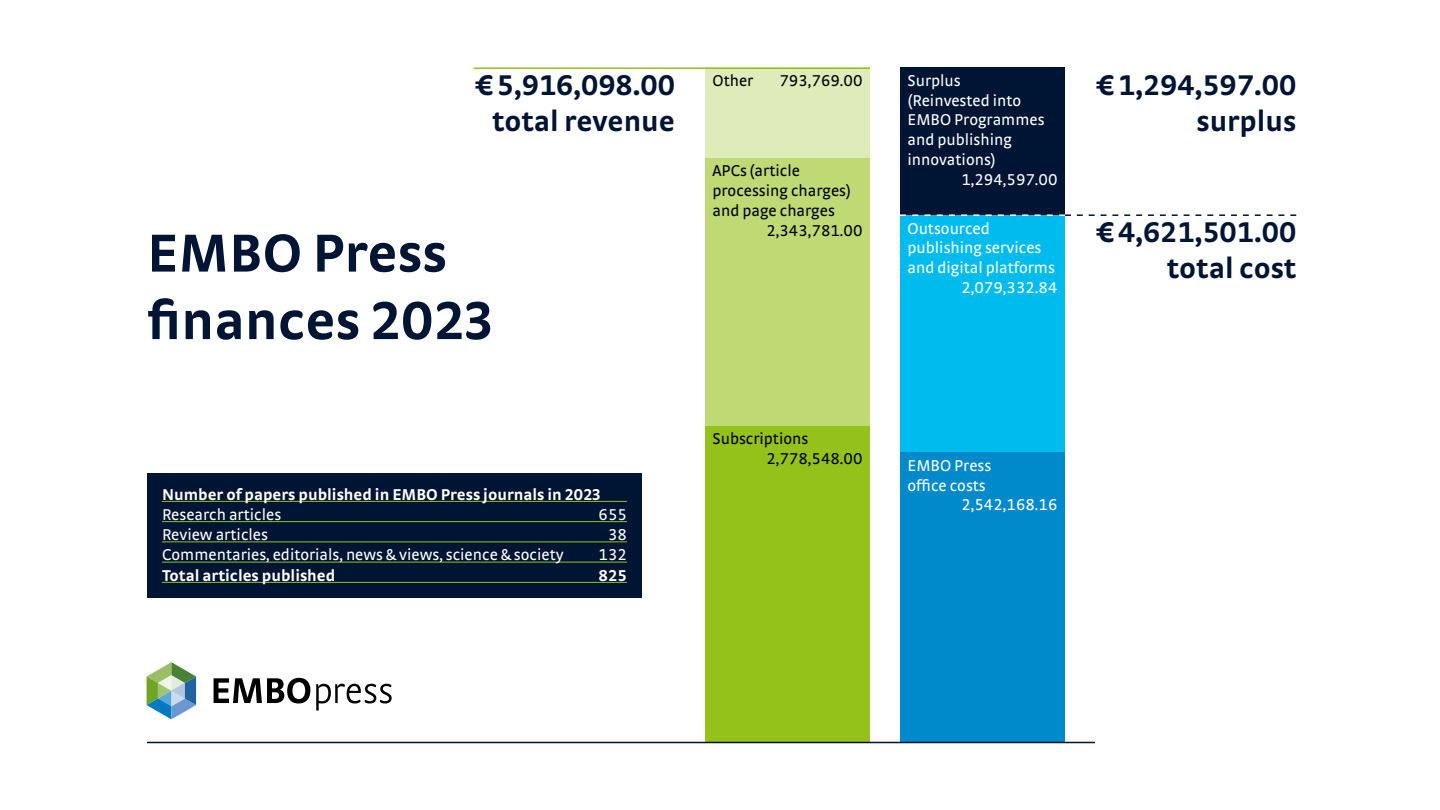
<style>
.page{position:relative;width:1440px;height:810px;background:#fff}
.page>*{position:absolute;margin:0;border:0;box-sizing:border-box;transform-origin:0 0}
.t1{font:700 56.25px/67.5px "Strada Pro";color:#001433}
.totals{font:700 30px "Strada Pro";color:#001433}
.in_bar{font:16.5px/19.8px "Strada Pro";color:#fff}
.in_bar-2{font:16.5px/19.8px "Strada Pro";color:#000}
.publishing_table{font:16.5px "Strada Pro";color:#fff}
.publishing_table-2{font:700 16.5px "Strada Pro";color:#fff}
</style>
<div class="page">
<div style="left:705px;top:425px;width:165px;height:317px;background:#94c11a"></div>
<div style="left:705px;top:158px;width:165px;height:267px;background:#bfda75"></div>
<div style="left:705px;top:68px;width:165px;height:90px;background:#dfecba"></div>
<div style="left:147px;top:473px;width:495px;height:125px;background:#001433"></div>
<hr style="left:162px;top:501px;width:465px;height:1px;background:#94c11a">
<hr style="left:162px;top:521px;width:465px;height:1px;background:#94c11a">
<hr style="left:162px;top:542px;width:465px;height:1px;background:#94c11a">
<hr style="left:162px;top:562px;width:465px;height:1px;background:#94c11a">
<hr style="left:162px;top:582px;width:465px;height:1px;background:#94c11a">
<hr style="left:474px;top:68px;width:396px;height:1px;background:#94c11a">
<div style="left:900px;top:215px;width:165px;height:237px;background:#0be"></div>
<div style="left:900px;top:68px;width:165px;height:147px;background:#001433"></div>
<div style="left:900px;top:452px;width:165px;height:290px;background:#008acb"></div>
<svg style="left:316px;top:684px;width:76px;height:27px"></svg>
<svg style="left:214px;top:678px;width:96px;height:25px"></svg>
<svg style="left:147px;top:662px;width:49px;height:57px"></svg>
<svg style="left:900px;top:214px;width:396px;height:2px"></svg>
<hr style="left:147px;top:742px;width:948px;height:1px;background:#001433">
<p class="totals" style="left:474px;top:63px;width:203px">€5,916,098.00</p>
<p class="in_bar-2" style="left:712px;top:70px;width:42px">Other</p>
<p class="in_bar-2" style="left:780px;top:70px;width:84px">793,769.00</p>
<p class="totals" style="left:492px;top:99px;width:184px">total revenue</p>
<p class="t1" style="left:147px;top:215px;width:347px">EMBO Press finances 2023</p>
<p class="publishing_table-2" style="left:162px;top:482px;width:440px">Number of papers published in EMBO Press journals in 2023</p>
<p class="publishing_table" style="left:162px;top:503px;width:121px">Research articles</p>
<p class="publishing_table" style="left:599px;top:503px;width:30px">655</p>
<p class="publishing_table" style="left:162px;top:523px;width:108px">Review articles</p>
<p class="publishing_table" style="left:608px;top:523px;width:20px">38</p>
<p class="publishing_table" style="left:162px;top:544px;width:403px">Commentaries, editorials, news &amp; views, science &amp; society</p>
<p class="publishing_table" style="left:599px;top:544px;width:30px">132</p>
<p class="publishing_table-2" style="left:162px;top:563px;width:175px">Total articles published</p>
<p class="publishing_table-2" style="left:599px;top:563px;width:30px">825</p>
<p class="in_bar-2" style="left:712px;top:160px;width:140px">APCs (article processing charges) and page charges</p>
<p class="in_bar-2" style="left:766px;top:220px;width:98px">2,343,781.00</p>
<p class="in_bar-2" style="left:712px;top:428px;width:97px">Subscriptions</p>
<p class="in_bar-2" style="left:766px;top:447px;width:98px">2,778,548.00</p>
<p class="in_bar" style="left:907px;top:70px;width:139px">Surplus (Reinvested into<br>EMBO Programmes and publishing innovations)</p>
<p class="in_bar" style="left:961px;top:169px;width:98px">1,294,597.00</p>
<p class="in_bar" style="left:907px;top:217px;width:149px">Outsourced publishing services and digital platforms</p>
<p class="in_bar" style="left:961px;top:277px;width:98px">2,079,332.84</p>
<p class="totals" style="left:1095px;top:63px;width:203px">€1,294,597.00</p>
<p class="totals" style="left:1197px;top:99px;width:101px">surplus</p>
<p class="totals" style="left:1095px;top:211px;width:203px">€4,621,501.00</p>
<p class="totals" style="left:1167px;top:247px;width:131px">total cost</p>
<p class="in_bar" style="left:907px;top:455px;width:85px">EMBO Press office costs</p>
<p class="in_bar" style="left:961px;top:494px;width:98px">2,542,168.16</p>
</div>
